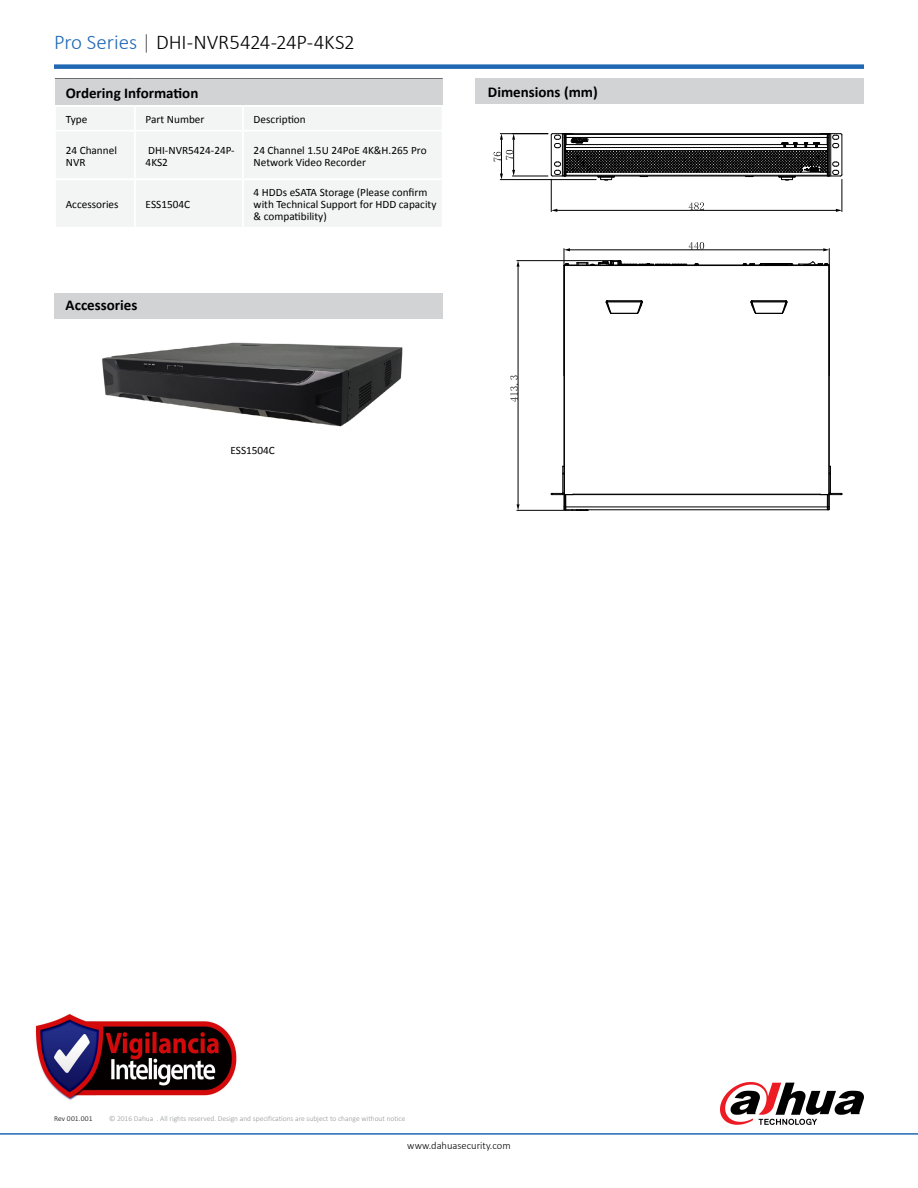
<style>
.page{position:relative;width:918px;height:1188px;background:#fff}
.page>*{position:absolute;margin:0;border:0;box-sizing:border-box;transform-origin:0 0}
.t1{font:300 21px "Calibri";letter-spacing:-.005em;color:#000}
.t2{font:700 15px "Calibri";color:#000}
.t3{font:11.25px/12px "Calibri";color:#000}
.t4{font:300 10.5px "Calibri";color:#000}
.t5{font:300 7.5px "Calibri";color:#939598}
.t6{font:300 7.5px "Calibri";letter-spacing:.015em;color:#000}
.s1{color:#2068b3}
.s2{color:#626466}
</style>
<div class="page">
<hr style="left:0;top:1133px;width:918px;height:2px;background:#2068b3">
<div style="left:54px;top:64px;width:810px;height:5px;background:#2068b3"></div>
<div style="left:55px;top:78px;width:388px;height:28px;background:#d1d3d4"></div>
<div style="left:56px;top:107px;width:385px;height:120px;background:#f3f4f4"></div>
<hr style="left:55px;top:78px;width:80px;height:1px;background:#6d6e71">
<hr style="left:135px;top:78px;width:108px;height:1px;background:#6d6e71">
<hr style="left:243px;top:78px;width:200px;height:1px;background:#6d6e71">
<hr style="left:54px;top:105px;width:81px;height:2px;background:#fff">
<hr style="left:54px;top:130px;width:81px;height:2px;background:#fff">
<hr style="left:135px;top:105px;width:108px;height:2px;background:#fff">
<hr style="left:134px;top:107px;width:2px;height:23px;background:#fff">
<hr style="left:243px;top:105px;width:201px;height:2px;background:#fff">
<hr style="left:242px;top:107px;width:2px;height:23px;background:#fff">
<hr style="left:135px;top:130px;width:108px;height:2px;background:#fff">
<hr style="left:134px;top:132px;width:2px;height:46px;background:#fff">
<hr style="left:243px;top:130px;width:201px;height:2px;background:#fff">
<hr style="left:242px;top:132px;width:2px;height:46px;background:#fff">
<hr style="left:135px;top:178px;width:108px;height:2px;background:#fff">
<hr style="left:134px;top:180px;width:2px;height:47px;background:#fff">
<hr style="left:243px;top:178px;width:201px;height:2px;background:#fff">
<hr style="left:242px;top:180px;width:2px;height:47px;background:#fff">
<hr style="left:54px;top:178px;width:81px;height:2px;background:#fff">
<svg style="left:720px;top:1082px;width:144px;height:43px"></svg>
<img style="left:102px;top:342px;width:301px;height:85px">
<hr style="left:551px;top:179px;width:1px;height:33px;background:#000">
<hr style="left:842px;top:179px;width:1px;height:33px;background:#000">
<hr style="left:557px;top:210px;width:279px;height:1px;background:#000">
<svg style="left:551px;top:209px;width:6px;height:3px"></svg>
<svg style="left:836px;top:209px;width:6px;height:3px"></svg>
<svg style="left:689px;top:203px;width:15px;height:7px"></svg>
<hr style="left:512px;top:176px;width:36px;height:1px;background:#000">
<hr style="left:513px;top:140px;width:1px;height:30px;background:#000">
<svg style="left:512px;top:134px;width:3px;height:6px"></svg>
<svg style="left:512px;top:170px;width:3px;height:6px"></svg>
<hr style="left:500px;top:179px;width:96px;height:1px;background:#000">
<hr style="left:500px;top:133px;width:48px;height:1px;background:#000">
<hr style="left:501px;top:140px;width:1px;height:34px;background:#000">
<svg style="left:500px;top:174px;width:3px;height:6px"></svg>
<svg style="left:500px;top:134px;width:3px;height:6px"></svg>
<svg style="left:494px;top:150px;width:20px;height:12px"></svg>
<hr style="left:564px;top:249px;width:1px;height:127px;background:#000">
<hr style="left:829px;top:249px;width:1px;height:127px;background:#000">
<hr style="left:570px;top:250px;width:253px;height:1px;background:#000">
<svg style="left:564px;top:248px;width:6px;height:3px"></svg>
<svg style="left:823px;top:248px;width:6px;height:3px"></svg>
<svg style="left:689px;top:242px;width:15px;height:8px"></svg>
<hr style="left:517px;top:510px;width:53px;height:1px;background:#000">
<hr style="left:517px;top:260px;width:94px;height:1px;background:#000">
<hr style="left:518px;top:267px;width:1px;height:237px;background:#000">
<svg style="left:517px;top:504px;width:3px;height:6px"></svg>
<svg style="left:517px;top:261px;width:3px;height:6px"></svg>
<svg style="left:510px;top:375px;width:8px;height:27px"></svg>
<hr style="left:842px;top:135px;width:1px;height:40px;background:#000">
<hr style="left:564px;top:266px;width:1px;height:244px;background:#000">
<hr style="left:566px;top:510px;width:261px;height:1px;background:#000">
<hr style="left:566px;top:507px;width:261px;height:1px;background:#000">
<hr style="left:573px;top:494px;width:247px;height:1px;background:#000">
<hr style="left:564px;top:265px;width:265px;height:1px;background:#000">
<hr style="left:829px;top:266px;width:1px;height:207px;background:#000">
<svg style="left:577px;top:261px;width:110px;height:4px"></svg>
<svg style="left:551px;top:466px;width:38px;height:45px"></svg>
<svg style="left:820px;top:466px;width:23px;height:45px"></svg>
<svg style="left:606px;top:300px;width:37px;height:14px"></svg>
<svg style="left:751px;top:300px;width:37px;height:14px"></svg>
<svg style="left:551px;top:133px;width:291px;height:48px"></svg>
<svg style="left:743px;top:262px;width:87px;height:3px"></svg>
<div style="left:55px;top:293px;width:388px;height:25px;background:#d1d3d4"></div>
<div style="left:476px;top:78px;width:388px;height:26px;background:#d1d3d4"></div>
<img style="left:35px;top:1014px;width:202px;height:86px">
<h1 class="t1" style="left:54px;top:29px;width:302px"><span class="s1">Pro Series</span> <span class="s2">|</span> DHI-NVR5424-24P-4KS2</h1>
<h2 class="t2" style="left:66px;top:84px;width:134px">Ordering Information</h2>
<p class="t3" style="left:66px;top:113px;width:23px">Type</p>
<p class="t3" style="left:146px;top:113px;width:60px">Part Number</p>
<p class="t3" style="left:254px;top:113px;width:54px">Description</p>
<p class="t3" style="left:66px;top:144px;width:53px">24 Channel<br>NVR</p>
<p class="t3" style="left:146px;top:144px;width:91px">DHI-NVR5424-24P-<br>4KS2</p>
<p class="t3" style="left:254px;top:144px;width:174px">24 Channel 1.5U 24PoE 4K&amp;H.265 Pro<br>Network Video Recorder</p>
<p class="t3" style="left:66px;top:199px;width:54px">Accessories</p>
<p class="t3" style="left:146px;top:199px;width:46px">ESS1504C</p>
<p class="t3" style="left:254px;top:187px;width:184px">4 HDDs eSATA Storage (Please confirm with Technical Support for HDD capacity &amp; compatibility)</p>
<h2 class="t2" style="left:66px;top:295px;width:73px">Accessories</h2>
<h2 class="t2" style="left:488px;top:83px;width:111px">Dimensions (mm)</h2>
<p class="t3" style="left:230px;top:445px;width:46px">ESS1504C</p>
<p class="t6" style="left:54px;top:1113px;width:40px">Rev 001.001</p>
<p class="t5" style="left:109px;top:1113px;width:298px">© 2016 Dahua . All rights reserved. Design and specifications are subject to change without notice</p>
<p class="t4" style="left:407px;top:1139px;width:105px">www.dahuasecurity.com</p>
</div>
